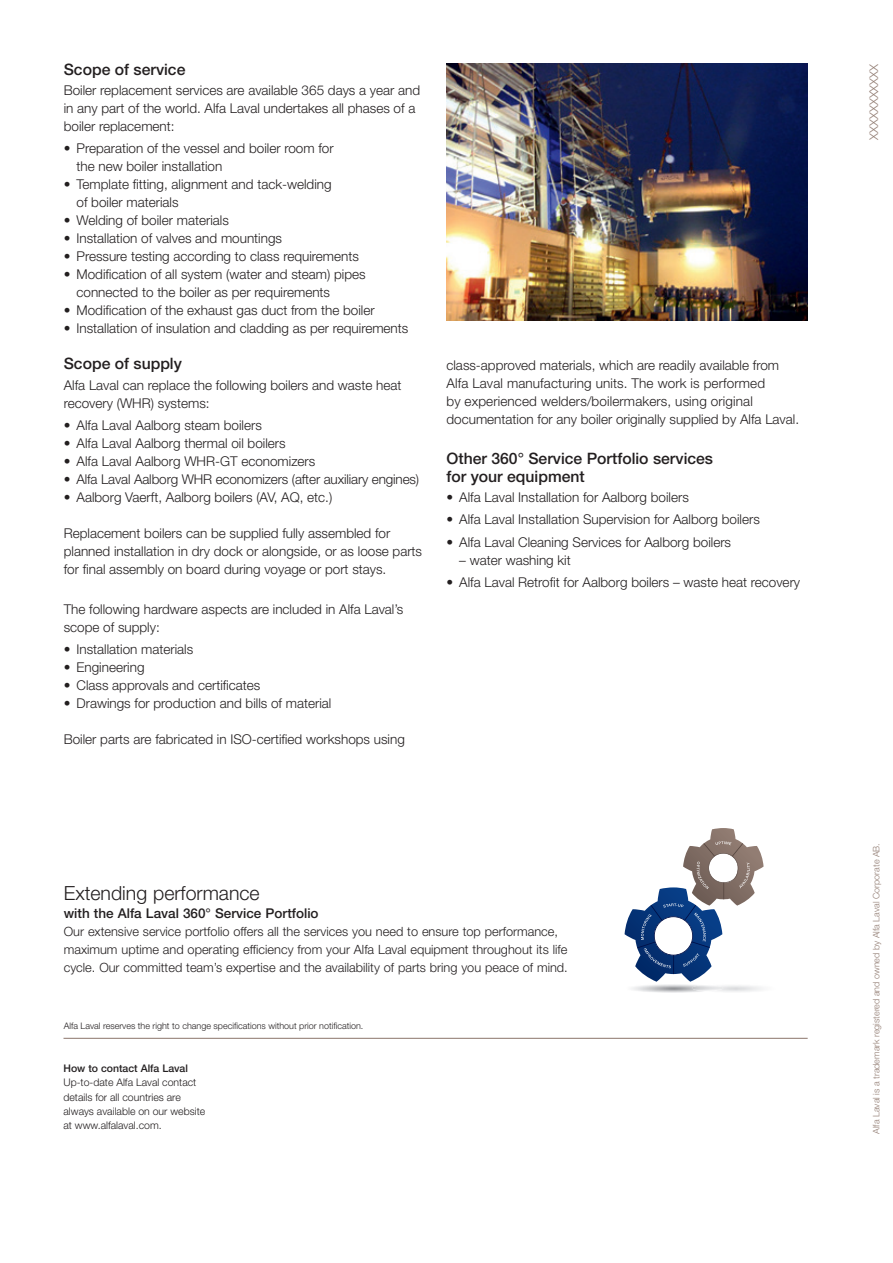
<style>
.page{position:relative;width:893px;height:1263px;background:#fff}
.page>*{position:absolute;margin:0;border:0;box-sizing:border-box;transform-origin:0 0}
.t1{font:300 19.5px "Helvetica Neue LT Std";color:#231f20}
.t2{font:500 15.75px/18px "Helvetica Neue LT Std";color:#231f20}
.t3{font:300 13.5px/18px "Helvetica Neue LT Std";color:#231f20}
.t4{font:500 13.5px "Helvetica Neue LT Std";color:#231f20}
.t5{font:300 12.75px/18px "Helvetica Neue LT Std";color:#231f20}
.t6{font:300 12px "Helvetica Neue LT Std";color:#927d73}
.t7{font:300 10.5px/14.2px "Helvetica Neue LT Std";color:#231f20}
.t8{font:500 10.5px "Helvetica Neue LT Std";color:#231f20}
.t9{font:300 9px "Helvetica Neue LT Std";color:#231f20}
.t10{font:300 9px "Helvetica Neue LT Std";color:#927d73}
</style>
<div class="page">
<hr style="left:64px;top:1038px;width:744px;height:1px;background:#927d73">
<img style="left:692px;top:984px;width:31px;height:8px">
<svg style="left:625px;top:828px;width:139px;height:154px"></svg>
<img style="left:446px;top:64px;width:362px;height:257px">
<p class="t2" style="left:64px;top:60px;width:123px">Scope of service</p>
<p class="t3" style="left:64px;top:81px;width:358px">Boiler replacement services are available 365 days a year and in any part of the world. Alfa Laval undertakes all phases of a boiler replacement:</p>
<p class="t3" style="left:77px;top:139px;width:259px;text-indent:-13px">• Preparation of the vessel and boiler room for the new boiler installation</p>
<p class="t3" style="left:77px;top:175px;width:257px;text-indent:-13px">• Template fitting, alignment and tack-welding of boiler materials</p>
<p class="t3" style="left:64px;top:211px;width:167px">• Welding of boiler materials</p>
<p class="t3" style="left:64px;top:229px;width:220px">• Installation of valves and mountings</p>
<p class="t3" style="left:64px;top:247px;width:297px">• Pressure testing according to class requirements</p>
<p class="t3" style="left:77px;top:265px;width:291px;text-indent:-13px">• Modification of all system (water and steam) pipes connected to the boiler as per requirements</p>
<p class="t3" style="left:64px;top:301px;width:312px">• Modification of the exhaust gas duct from the boiler</p>
<p class="t3" style="left:64px;top:319px;width:346px">• Installation of insulation and cladding as per requirements</p>
<p class="t2" style="left:64px;top:355px;width:120px">Scope of supply</p>
<p class="t3" style="left:64px;top:375px;width:339px">Alfa Laval can replace the following boilers and waste heat recovery (WHR) systems:</p>
<p class="t3" style="left:64px;top:416px;width:200px">• Alfa Laval Aalborg steam boilers</p>
<p class="t3" style="left:64px;top:434px;width:223px">• Alfa Laval Aalborg thermal oil boilers</p>
<p class="t3" style="left:64px;top:452px;width:253px">• Alfa Laval Aalborg WHR-GT economizers</p>
<p class="t3" style="left:64px;top:470px;width:357px">• Alfa Laval Aalborg WHR economizers (after auxiliary engines)</p>
<p class="t3" style="left:64px;top:488px;width:270px">• Aalborg Vaerft, Aalborg boilers (AV, AQ, etc.)</p>
<p class="t3" style="left:64px;top:524px;width:360px">Replacement boilers can be supplied fully assembled for planned installation in dry dock or alongside, or as loose parts for final assembly on board during voyage or port stays.</p>
<p class="t3" style="left:64px;top:600px;width:341px">The following hardware aspects are included in Alfa Laval’s scope of supply:</p>
<p class="t3" style="left:64px;top:640px;width:131px">• Installation materials</p>
<p class="t3" style="left:64px;top:658px;width:82px">• Engineering</p>
<p class="t3" style="left:64px;top:676px;width:198px">• Class approvals and certificates</p>
<p class="t3" style="left:64px;top:694px;width:269px">• Drawings for production and bills of material</p>
<p class="t3" style="left:64px;top:730px;width:343px">Boiler parts are fabricated in ISO-certified workshops using</p>
<p class="t3" style="left:446px;top:356px;width:354px">class-approved materials, which are readily available from Alfa Laval manufacturing units. The work is performed<br>by experienced welders/boilermakers, using original documentation for any boiler originally supplied by Alfa Laval.</p>
<p class="t2" style="left:446px;top:449px;width:268px">Other 360° Service Portfolio services for your equipment</p>
<p class="t3" style="left:446px;top:488px;width:244px">• Alfa Laval Installation for Aalborg boilers</p>
<p class="t3" style="left:446px;top:510px;width:315px">• Alfa Laval Installation Supervision for Aalborg boilers</p>
<p class="t3" style="left:446px;top:532px;width:286px">• Alfa Laval Cleaning Services for Aalborg boilers</p>
<p class="t3" style="left:459px;top:550px;width:113px">– water washing kit</p>
<p class="t3" style="left:446px;top:573px;width:355px">• Alfa Laval Retrofit for Aalborg boilers – waste heat recovery</p>
<h1 class="t1" style="left:64px;top:881px;width:197px">Extending performance</h1>
<p class="t4" style="left:64px;top:905px;width:256px">with the Alfa Laval 360° Service Portfolio</p>
<p class="t5" style="left:64px;top:922px;width:506px">Our extensive service portfolio offers all the services you need to ensure top performance, maximum uptime and operating efficiency from your Alfa Laval equipment throughout its life cycle. Our committed team’s expertise and the availability of parts bring you peace of mind.</p>
<p class="t9" style="left:64px;top:1020px;width:301px">Alfa Laval reserves the right to change specifications without prior notification.</p>
<p class="t8" style="left:64px;top:1062px;width:126px">How to contact Alfa Laval</p>
<p class="t7" style="left:64px;top:1075px;width:143px">Up-to-date Alfa Laval contact details for all countries are always available on our website at www.alfalaval.com.</p>
<p class="t6" style="left:866px;top:140px;width:78px;rotate:-90deg">XXXXXXXXXXX</p>
<p class="t10" style="left:871px;top:1134px;width:292px;rotate:-90deg">Alfa Laval is a trademark registered and owned by Alfa Laval Corporate AB.</p>
</div>
